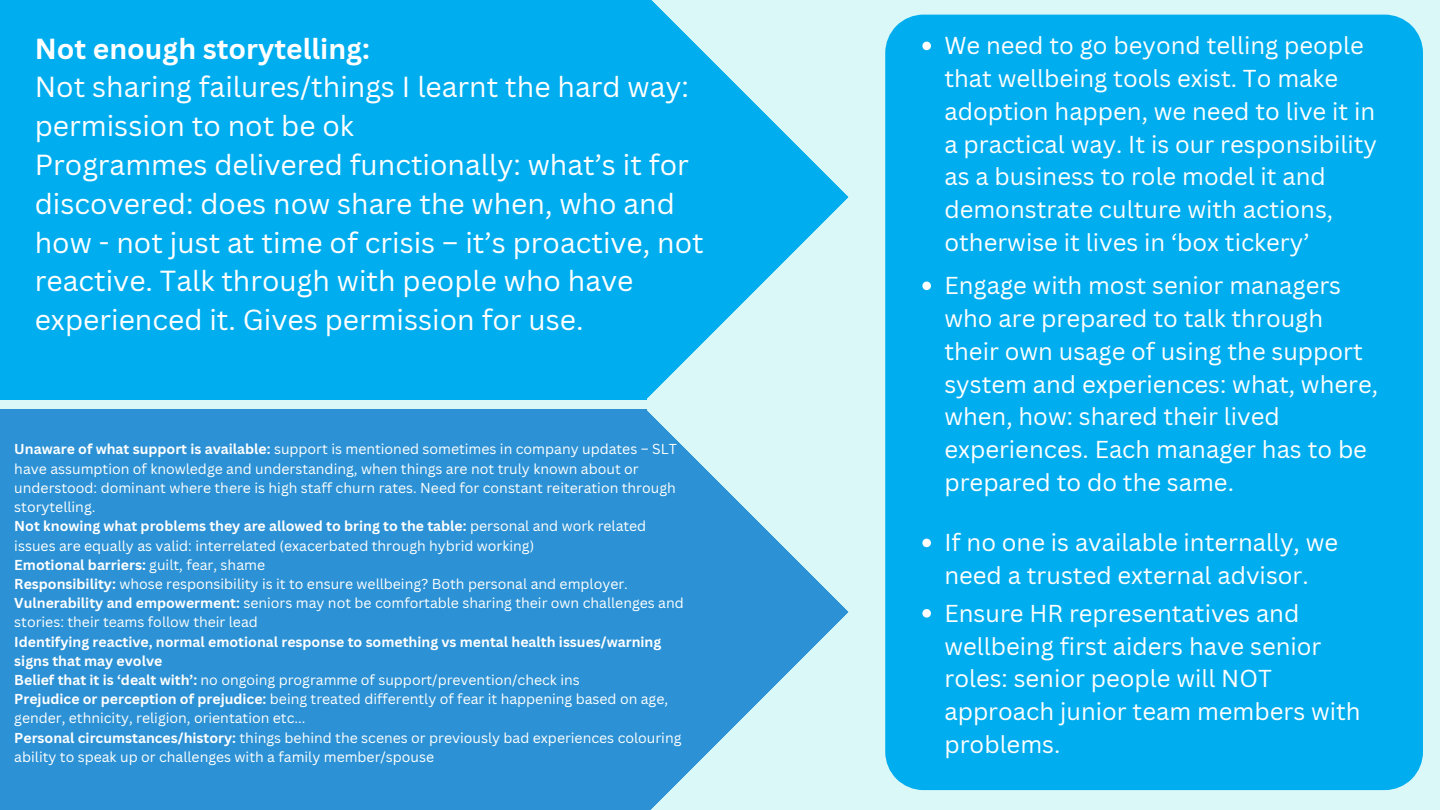
<style>
.page{position:relative;width:1440px;height:810px;background:#dbf8f8}
.page>*{position:absolute;margin:0;border:0;box-sizing:border-box;transform-origin:0 0}
.t1{font:28.2px/38.8px "Canva Sans";color:#fff}
.t2{font:700 28.2px "Canva Sans";color:#fff}
.t3{font:23.8px/32.7px "Canva Sans";color:#fff}
.t4{font:14px/19.2px "Canva Sans";color:#fff}
.s1{font-weight:700}
</style>
<div class="page">
<div style="left:0;top:0;width:646px;height:400px;background:#00aeef"></div>
<svg style="left:646px;top:0;width:203px;height:400px;fill:#00aeef"></svg>
<div style="left:0;top:410px;width:646px;height:400px;background:#2c92d5"></div>
<svg style="left:444px;top:409px;width:405px;height:401px"></svg>
<div style="left:885px;top:15px;width:538px;height:775px;background:#00aeef"></div>
<svg style="left:922px;top:42px;width:9px;height:8px"></svg>
<svg style="left:922px;top:282px;width:9px;height:8px"></svg>
<svg style="left:922px;top:539px;width:9px;height:8px"></svg>
<svg style="left:922px;top:609px;width:9px;height:9px"></svg>
<h1 class="t2" style="left:35px;top:29px;width:337px">Not enough storytelling:</h1>
<p class="t1" style="left:35px;top:67px;width:671px">Not sharing failures/things I learnt the hard way: permission to not be ok<br>Programmes delivered functionally: what’s it for discovered: does now share the when, who and how - not just at time of crisis – it’s proactive, not reactive. Talk through with people who have experienced it. Gives permission for use.</p>
<p class="t4" style="left:14px;top:439px;width:671px"><span class="s1">Unaware of what support is available:</span> support is mentioned sometimes in company updates – SLT have assumption of knowledge and understanding, when things are not truly known about or understood: dominant where there is high staff churn rates. Need for constant reiteration through storytelling.<br><span class="s1">Not knowing what problems they are allowed to bring to the table:</span> personal and work related issues are equally as valid: interrelated (exacerbated through hybrid working)<br><span class="s1">Emotional barriers:</span> guilt, fear, shame<br><span class="s1">Responsibility:</span> whose responsibility is it to ensure wellbeing? Both personal and employer.<br><span class="s1">Vulnerability and empowerment:</span> seniors may not be comfortable sharing their own challenges and stories: their teams follow their lead</p>
<p class="t4" style="left:14px;top:632px;width:669px"><span class="s1">Identifying reactive, normal emotional response to something vs mental health issues/warning signs that may evolve<br>Belief that it is ‘dealt with’:</span> no ongoing programme of support/prevention/check ins<br><span class="s1">Prejudice or perception of prejudice:</span> being treated differently of fear it happening based on age, gender, ethnicity, religion, orientation etc...<br><span class="s1">Personal circumstances/history:</span> things behind the scenes or previously bad experiences colouring ability to speak up or challenges with a family member/spouse</p>
<p class="t3" style="left:944px;top:29px;width:434px">We need to go beyond telling people that wellbeing tools exist. To make adoption happen, we need to live it in a practical way. It is our responsibility as a business to role model it and demonstrate culture with actions, otherwise it lives in ‘box tickery’</p>
<h2 class="t3" style="left:944px;top:269px;width:435px">Engage with most senior managers who are prepared to talk through their own usage of using the support system and experiences: what, where, when, how: shared their lived experiences. Each manager has to be prepared to do the same.</h2>
<h2 class="t3" style="left:944px;top:526px;width:395px">If no one is available internally, we need a trusted external advisor.</h2>
<h2 class="t3" style="left:944px;top:596px;width:418px">Ensure HR representatives and wellbeing first aiders have senior roles: senior people will NOT approach junior team members with problems.</h2>
</div>
